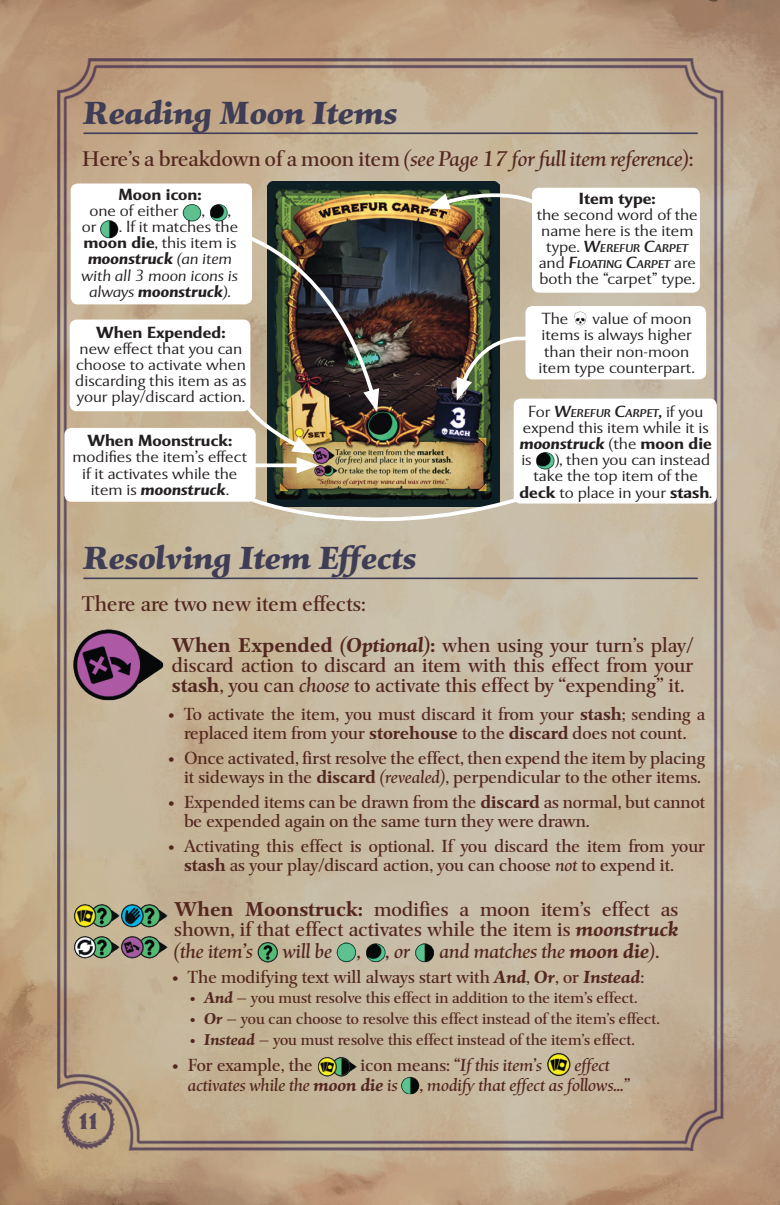
<style>
.page{position:relative;width:780px;height:1205px;background:#fff}
.page>*{position:absolute;margin:0;border:0;box-sizing:border-box;transform-origin:0 0}
.t1{font:32.5px "Agreloy";color:#57455c;scale:.9 1}
.t2{font:32px "Mentor Black Italic Os F";color:#3f3d56}
.t3{font:italic 21.25px "Mentor Std";color:#532720}
.t4{font:21.25px "Mentor Std";color:#532720}
.t5{font:20px/20px "Mentor";color:#532720;text-align:justify}
.t6{font:italic 20px "Mentor";color:#532720}
.t7{font:17.5px/18.8px "Mentor";color:#532720}
.t8{font:italic 17.5px "Mentor";color:#532720}
.t9{font:300 16.25px/16.2px "Mentor Sans Std";color:#231f20;text-align:center;scale:1.08 1}
.t10{font:italic 700 16.25px "Mentor Sans Std";color:#231f20;scale:1.08 1}
.t11{font:700 16.25px "Mentor Sans Std";color:#231f20;scale:1.08 1}
.t12{font:italic 300 16.25px "Mentor Sans Std";color:#231f20;scale:1.08 1}
.t13{font:15.5px "Mentor";color:#532720}
.t14{font:italic 11.25px "Mentor Sans Std";color:#231f20;scale:1.08 1}
.s1{font-style:normal}
.s2{font-weight:700}
.s3{font-weight:300}
.s4{font-weight:300;font-style:normal;font-size:16.25px}
.s5{font-size:16.25px}
.s6{font-weight:700;font-style:italic}
.s7{font-style:italic}
.s8{font-weight:900}
</style>
<div class="page">
<img style="left:0;top:0;width:780px;height:1205px">
<hr style="left:83px;top:132px;width:614px;height:2px;background:#3f3d56">
<img style="left:268px;top:182px;width:231px;height:312px">
<div style="left:71px;top:184px;width:180px;height:120px;background:#fff;border-radius:6px"></div>
<div style="left:71px;top:183px;width:181px;height:121px;border:2px solid #fff;border-radius:6px"></div>
<img style="left:182px;top:204px;width:20px;height:18px">
<img style="left:209px;top:204px;width:19px;height:18px">
<img style="left:100px;top:220px;width:19px;height:19px">
<div style="left:65px;top:429px;width:190px;height:72px;background:#fff;border-radius:6px"></div>
<div style="left:64px;top:428px;width:192px;height:74px;border:2px solid #fff;border-radius:6px"></div>
<div style="left:514px;top:399px;width:202px;height:104px;background:#fff;border-radius:6px"></div>
<div style="left:513px;top:399px;width:203px;height:104px;border:2px solid #fff;border-radius:6px"></div>
<img style="left:536px;top:452px;width:18px;height:18px">
<div style="left:526px;top:307px;width:179px;height:72px;background:#fff;border-radius:6px"></div>
<div style="left:525px;top:306px;width:181px;height:73px;border:2px solid #fff;border-radius:6px"></div>
<img style="left:574px;top:311px;width:13px;height:15px">
<img style="left:224px;top:232px;width:155px;height:241px">
<svg style="left:456px;top:331px;width:75px;height:70px;background:#898672"></svg>
<div style="left:532px;top:188px;width:167px;height:104px;background:#fff;border-radius:6px"></div>
<div style="left:532px;top:188px;width:167px;height:105px;border:2px solid #fff;border-radius:6px"></div>
<svg style="left:427px;top:182px;width:125px;height:32px"></svg>
<div style="left:70px;top:320px;width:179px;height:90px;background:#fff;border-radius:6px"></div>
<div style="left:70px;top:319px;width:180px;height:92px;border:2px solid #fff;border-radius:6px"></div>
<svg style="left:247px;top:494px;width:276px;height:51px;background:#a5a191"></svg>
<hr style="left:83px;top:577px;width:614px;height:2px;background:#3f3d56">
<img style="left:257px;top:942px;width:21px;height:20px">
<img style="left:336px;top:942px;width:21px;height:20px">
<img style="left:365px;top:942px;width:21px;height:20px">
<img style="left:415px;top:942px;width:20px;height:20px">
<img style="left:73px;top:903px;width:94px;height:24px">
<img style="left:73px;top:935px;width:94px;height:24px">
<img style="left:73px;top:629px;width:91px;height:71px">
<img style="left:317px;top:1056px;width:39px;height:20px">
<img style="left:546px;top:1052px;width:24px;height:24px">
<img style="left:401px;top:1075px;width:19px;height:19px">
<p class="t2" style="left:83px;top:92px;width:316px">Reading Moon Items</p>
<p class="t3" style="left:82px;top:145px;width:612px"><span class="s1">Here’s a breakdown of a moon item</span> (see Page 17 for full item reference)<span class="s1">:</span></p>
<p class="t11" style="left:118px;top:184px;width:78px">Moon icon:</p>
<p class="t9" style="left:89px;top:202px;width:84px">one of either</p>
<p class="t9" style="left:202px;top:202px;width:4px">,</p>
<p class="t9" style="left:228px;top:202px;width:4px">,</p>
<p class="t9" style="left:82px;top:218px;width:15px">or</p>
<p class="t9" style="left:119px;top:218px;width:112px">. If it matches the</p>
<p class="t9" style="left:83px;top:235px;width:143px"><span class="s2">moon die</span>, this item is</p>
<p class="t10" style="left:88px;top:247px;width:135px">moonstruck <span class="s3">(an item</span></p>
<p class="t12" style="left:82px;top:265px;width:146px">with all 3 moon icons is</p>
<p class="t10" style="left:89px;top:280px;width:132px"><span class="s3">always</span> moonstruck<span class="s3">).</span></p>
<p class="t11" style="left:579px;top:188px;width:73px">Item type:</p>
<p class="t9" style="left:536px;top:206px;width:151px;text-align:left">the second word of the name here is the item</p>
<p class="t14" style="left:546px;top:241px;width:133px"><span class="s4">type.</span> <span class="s5">W</span>EREFUR <span class="s5">C</span>ARPET</p>
<p class="t14" style="left:538px;top:257px;width:147px"><span class="s4">and</span> <span class="s5">F</span>LOATING <span class="s5">C</span>ARPET <span class="s4">are</span></p>
<p class="t9" style="left:539px;top:271px;width:145px">both the “carpet” type.</p>
<p class="t9" style="left:75px;top:324px;width:160px"><span class="s2">When Expended:<br></span>new effect that you can choose to activate when discarding this item as as your play/discard action.</p>
<p class="t11" style="left:87px;top:430px;width:136px">When Moonstruck:</p>
<p class="t9" style="left:73px;top:449px;width:163px">modifies the item’s effect if it activates while the item is <span class="s6">moonstruck</span>.</p>
<p class="t9" style="left:541px;top:311px;width:26px">The</p>
<p class="t9" style="left:592px;top:311px;width:93px">value of moon</p>
<p class="t9" style="left:541px;top:327px;width:141px">items is always higher</p>
<p class="t9" style="left:544px;top:343px;width:136px">than their non-moon</p>
<p class="t9" style="left:538px;top:359px;width:146px">item type counterpart.</p>
<p class="t14" style="left:528px;top:405px;width:164px"><span class="s4">For</span> <span class="s5">W</span>EREFUR <span class="s5">C</span>ARPET<span class="s5">,</span> <span class="s4">if you</span></p>
<p class="t9" style="left:519px;top:419px;width:179px;text-align:left">expend this item while it is <span class="s6">moonstruck</span> (the <span class="s2">moon die </span>is</p>
<p class="t9" style="left:554px;top:452px;width:145px">), then you can instead</p>
<p class="t9" style="left:533px;top:468px;width:154px">take the top item of the</p>
<p class="t9" style="left:519px;top:484px;width:180px"><span class="s2">deck</span> to place in your <span class="s2">stash</span>.</p>
<p class="t2" style="left:83px;top:537px;width:335px">Resolving Item Effects</p>
<p class="t4" style="left:82px;top:589px;width:285px">There are two new item effects:</p>
<p class="t5" style="left:172px;top:635px;width:523px"><span class="s2">When Expended</span> <span class="s6">(Optional)</span><span class="s2">:</span> when using your turn’s play/ discard action to discard an item with this effect from your <span class="s2">stash</span>, you can <span class="s7">choose</span> to activate this effect by “expending” it.</p>
<p class="t7" style="left:169px;top:705px;width:538px;text-align:center"><span class="s8">•</span> To activate the item, you must discard it from your <span class="s2">stash</span>; sending a replaced item from your <span class="s2">storehouse</span> to the <span class="s2">discard</span> does not count.</p>
<p class="t7" style="left:169px;top:749px;width:538px;text-align:right"><span class="s8">•</span> Once activated, first resolve the effect, then expend the item by placing it sideways in the <span class="s2">discard</span> <span class="s7">(revealed)</span>, perpendicular to the other items.</p>
<p class="t7" style="left:184px;top:792px;width:522px;text-indent:-15px"><span class="s8">•</span> Expended items can be drawn from the <span class="s2">discard</span> as normal, but cannot be expended again on the same turn they were drawn.</p>
<p class="t7" style="left:184px;top:836px;width:522px;text-indent:-15px"><span class="s8">•</span> Activating this effect is optional. If you discard the item from your <span class="s2">stash</span> as your play/discard action, you can choose <span class="s7">not</span> to expend it.</p>
<p class="t5" style="left:174px;top:899px;width:505px"><span class="s2">When Moonstruck:</span> modifies a moon item’s effect as shown, if that effect activates while the item is <span class="s6">moonstruck </span><span class="s7">(the item’s</span></p>
<p class="t6" style="left:283px;top:938px;width:51px">will be</p>
<p class="t6" style="left:357px;top:938px;width:55px">, , or</p>
<p class="t6" style="left:439px;top:938px;width:221px">and matches the <span class="s2">moon die</span>)<span class="s1">.</span></p>
<p class="t7" style="left:172px;top:967px;width:473px"><span class="s8">•</span> The modifying text will always start with <span class="s6">And</span>, <span class="s6">Or</span>, or <span class="s6">Instead</span>:</p>
<p class="t13" style="left:190px;top:988px;width:449px"><span class="s8">•</span> <span class="s6">And</span> — you must resolve this effect in addition to the item’s effect.</p>
<p class="t13" style="left:190px;top:1008px;width:471px"><span class="s8">•</span> <span class="s6">Or</span> — you can choose to resolve this effect instead of the item’s effect.</p>
<p class="t13" style="left:190px;top:1029px;width:446px"><span class="s8">•</span> <span class="s6">Instead</span> — you must resolve this effect instead of the item’s effect.</p>
<h1 class="t1" style="left:79px;top:1105px;width:23px">11</h1>
<p class="t7" style="left:172px;top:1055px;width:142px"><span class="s8">•</span> For example, the</p>
<p class="t8" style="left:360px;top:1054px;width:183px"><span class="s1">icon means:</span> “If this item’s</p>
<p class="t8" style="left:574px;top:1054px;width:37px">effect</p>
<p class="t8" style="left:188px;top:1074px;width:211px">activates while the <span class="s2">moon die</span> is</p>
<p class="t8" style="left:420px;top:1074px;width:211px">, modify that effect as follows...”</p>
</div>
